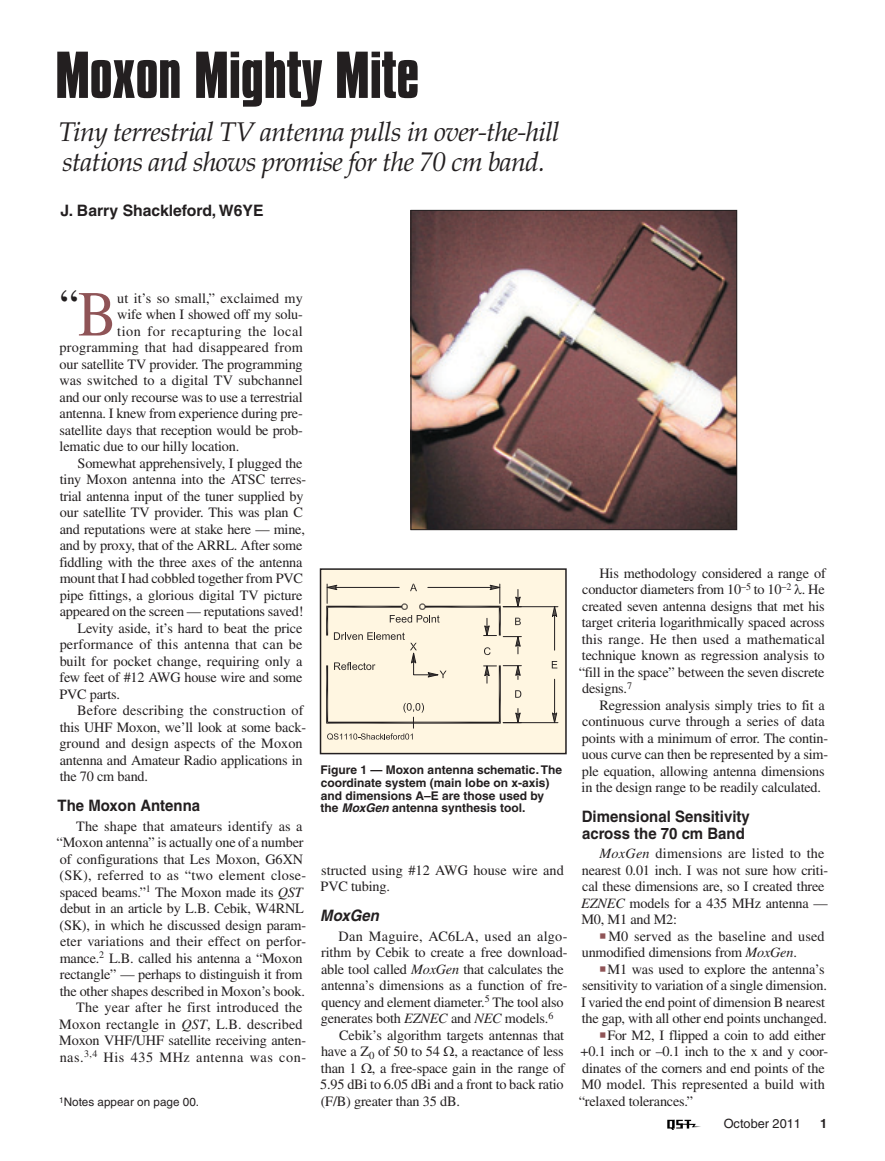
<style>
.page{position:relative;width:885px;height:1161px;background:#fff}
.page>*{position:absolute;margin:0;border:0;box-sizing:border-box;transform-origin:0 0}
.t1{font:700 57px "Compacta BT";letter-spacing:-.005em;color:#231f20}
.Body_Text{font:47.25px "Times";color:#231f20;scale:.9 1}
.Deck{font:italic 27px/30px "Palatino";letter-spacing:-.025em;color:#231f20}
.Subhead_1{font:700 15.75px/16.5px "Helvetica";color:#231f20;scale:.95 1}
.Byline{font:700 15.75px "Helvetica";color:#231f20}
.Subhead_1-2{font:italic 700 15.75px "Helvetica";color:#231f20;scale:.95 1}
.Body_Text-2{font:14.25px/16.5px "Times";letter-spacing:-.015em;color:#231f20}
.Body_Text-3{font:14.25px/16.5px "Times";letter-spacing:.005em;color:#231f20}
.Body_Text-4{font:14.25px "Times";letter-spacing:.01em;color:#231f20}
.Body_Text-5{font:14.25px "Times";letter-spacing:.035em;color:#231f20}
.t2{font:12.75px "Helvetica";color:#231f20}
.t3{font:700 12.75px "Helvetica";color:#231f20}
.t4{font:700 12px/12.8px "Helvetica";color:#231f20}
.Notes{font:11.7px "Helvetica";color:#231f20}
.s1{font-size:64.05px;color:#8f5457}
.s2{font-style:italic}
.s3{color:#8f5457}
</style>
<div class="page">
<svg style="left:667px;top:1120px;width:34px;height:10px"></svg>
<div style="left:320px;top:569px;width:246px;height:185px;background:#fff6e1"></div>
<div style="left:320px;top:568px;width:246px;height:186px;border:2px solid #231f20"></div>
<img style="left:412px;top:212px;width:322px;height:316px">
<div style="left:410px;top:210px;width:326px;height:320px;border:1px solid #231f20"></div>
<svg style="left:326px;top:584px;width:232px;height:156px"></svg>
<p class="t1" style="left:55px;top:41px;width:365px">Moxon Mighty Mite</p>
<p class="Deck" style="left:59px;top:117px;width:502px">Tiny terrestrial TV antenna pulls in over-the-hill stations and shows promise for the 70 cm band.</p>
<p class="Byline" style="left:60px;top:201px;width:204px">J. Barry Shackleford, W6YE</p>
<p class="Body_Text" style="left:60px;top:280px;width:65px">“<span class="s1">B</span></p>
<p class="Body_Text-3" style="left:117px;top:289px;width:187px">ut it’s so small,” exclaimed my</p>
<p class="Body_Text-2" style="left:117px;top:306px;width:187px">wife when I showed off my solu-</p>
<p class="Body_Text-5" style="left:117px;top:323px;width:187px">tion for recapturing the local</p>
<p class="Body_Text-4" style="left:60px;top:339px;width:245px">programming that had disappeared from</p>
<p class="Body_Text-2" style="left:60px;top:355px;width:244px">our satellite TV provider. The programming</p>
<p class="Body_Text-2" style="left:60px;top:372px;width:245px">was switched to a digital TV subchannel</p>
<p class="Body_Text-2" style="left:60px;top:388px;width:244px">and our only recourse was to use a terrestrial</p>
<p class="Body_Text-2" style="left:60px;top:405px;width:245px">antenna. I knew from experience during pre-</p>
<p class="Body_Text-2" style="left:60px;top:421px;width:245px">satellite days that reception would be prob-</p>
<p class="Body_Text-2" style="left:60px;top:438px;width:181px">lematic due to our hilly location.</p>
<p class="Body_Text-2" style="left:59px;top:454px;width:248px;text-indent:18px">Somewhat apprehensively, I plugged the tiny Moxon antenna into the ATSC terres&shy;trial antenna input of the tuner supplied by our satellite TV provider. This was plan C and reputations were at stake here — mine, and by proxy, that of the ARRL. After some fiddling with the three axes of the antenna mount that I had cobbled together from PVC pipe fittings, a glorious digital TV picture appeared on the screen — reputations saved!</p>
<p class="Body_Text-2" style="left:59px;top:619px;width:245px;text-align:justify;text-indent:18px">Levity aside, it’s hard to beat the price performance of this antenna that can be built for pocket change, requiring only a few feet of #12 AWG house wire and some PVC parts.</p>
<p class="Body_Text-2" style="left:59px;top:702px;width:248px;text-indent:18px">Before describing the construction of this UHF Moxon, we’ll look at some back&shy;ground and design aspects of the Moxon antenna and Amateur Radio applications in the 70 cm band.</p>
<p class="Subhead_1" style="left:58px;top:797px;width:152px">The Moxon Antenna</p>
<p class="Body_Text-2" style="left:57px;top:817px;width:251px;text-indent:20px">The shape that amateurs identify as a “Moxon antenna” is actually one of a number of configurations that Les Moxon, G6XN (SK), referred to as “two element close&shy;spaced beams.”<sup>1</sup> The Moxon made its <span class="s2">QST </span>debut in an article by L.B. Cebik, W4RNL (SK), in which he discussed design param&shy;eter variations and their effect on perfor&shy;mance.<sup>2</sup> L.B. called his antenna a “Moxon rectangle” — perhaps to distinguish it from the other shapes described in Moxon’s book.</p>
<p class="Body_Text-3" style="left:59px;top:999px;width:248px;text-indent:17px">The year after he first introduced the Moxon rectangle in <span class="s2">QST</span>, L.B. described Moxon VHF/UHF satellite receiving anten&shy;nas.<sup>3,4</sup> His 435 MHz antenna was con-</p>
<p class="Notes" style="left:59px;top:1095px;width:141px"><sup>1</sup>Notes appear on page 00.</p>
<p class="t4" style="left:320px;top:763px;width:243px">Figure 1 — Moxon antenna schematic.The coordinate system (main lobe on x-axis) and dimensions A–E are those used by the <span class="s2">MoxGen</span> antenna synthesis tool.</p>
<p class="Body_Text-2" style="left:320px;top:861px;width:244px">structed using #12 AWG house wire and<br>PVC tubing.</p>
<p class="Subhead_1-2" style="left:320px;top:906px;width:63px">MoxGen</p>
<p class="Body_Text-2" style="left:320px;top:927px;width:248px;text-indent:18px">Dan Maguire, AC6LA, used an algo&shy;rithm by Cebik to create a free download&shy;able tool called <span class="s2">MoxGen</span> that calculates the antenna’s dimensions as a function of fre&shy;quency and element diameter.<sup>5</sup> The tool also generates both <span class="s2">EZNEC</span> and <span class="s2">NEC</span> models.<sup>6</sup></p>
<p class="Body_Text-2" style="left:320px;top:1026px;width:246px;text-align:justify;text-indent:19px">Cebik’s algorithm targets antennas that have a Z<sub>0</sub> of 50 to 54 , a reactance of less than 1 , a free-space gain in the range of 5.95 dBi to 6.05 dBi and a front to back ratio (F/B) greater than 35 dB.</p>
<p class="Body_Text-2" style="left:578px;top:565px;width:248px;text-align:justify;text-indent:21px">His methodology considered a range of conductor diameters from 10<sup>–5</sup> to 10<sup>–2</sup> ●. He created seven antenna designs that met his target criteria logarithmically spaced across this range. He then used a mathematical technique known as regression analysis to “fill in the space” between the seven discrete designs.<sup>7</sup></p>
<p class="Body_Text-2" style="left:581px;top:697px;width:248px;text-indent:18px">Regression analysis simply tries to fit a continuous curve through a series of data points with a minimum of error. The contin&shy;uous curve can then be represented by a sim&shy;ple equation, allowing antenna dimensions in the design range to be readily calculated.</p>
<p class="Subhead_1" style="left:581px;top:808px;width:178px">Dimensional Sensitivity across the 70 cm Band</p>
<p class="Body_Text-2" style="left:581px;top:845px;width:248px;text-indent:18px"><span class="s2">MoxGen</span> dimensions are listed to the nearest 0.01 inch. I was not sure how criti&shy;cal these dimensions are, so I created three <span class="s2">EZNEC</span> models for a 435 MHz antenna — M0, M1 and M2:</p>
<p class="Body_Text-2" style="left:581px;top:928px;width:244px;text-indent:18px"><span class="s3">○</span>M0 served as the baseline and used unmodified dimensions from <span class="s2">MoxGen</span>.</p>
<p class="Body_Text-2" style="left:581px;top:961px;width:247px;text-indent:18px"><span class="s3">○</span>M1 was used to explore the antenna’s sensitivity to variation of a single dimension.<br>I varied the end point of dimension B nearest the gap, with all other end points unchanged.</p>
<p class="Body_Text-2" style="left:578px;top:1027px;width:251px;text-indent:20px"><span class="s3">○</span>For M2, I flipped a coin to add either +0.1 inch or –0.1 inch to the x and y coor&shy;dinates of the corners and end points of the M0 model. This represented a build with “relaxed tolerances.”</p>
<p class="t2" style="left:723px;top:1117px;width:79px">October 2011</p>
<p class="t3" style="left:819px;top:1116px;width:9px">1</p>
</div>
